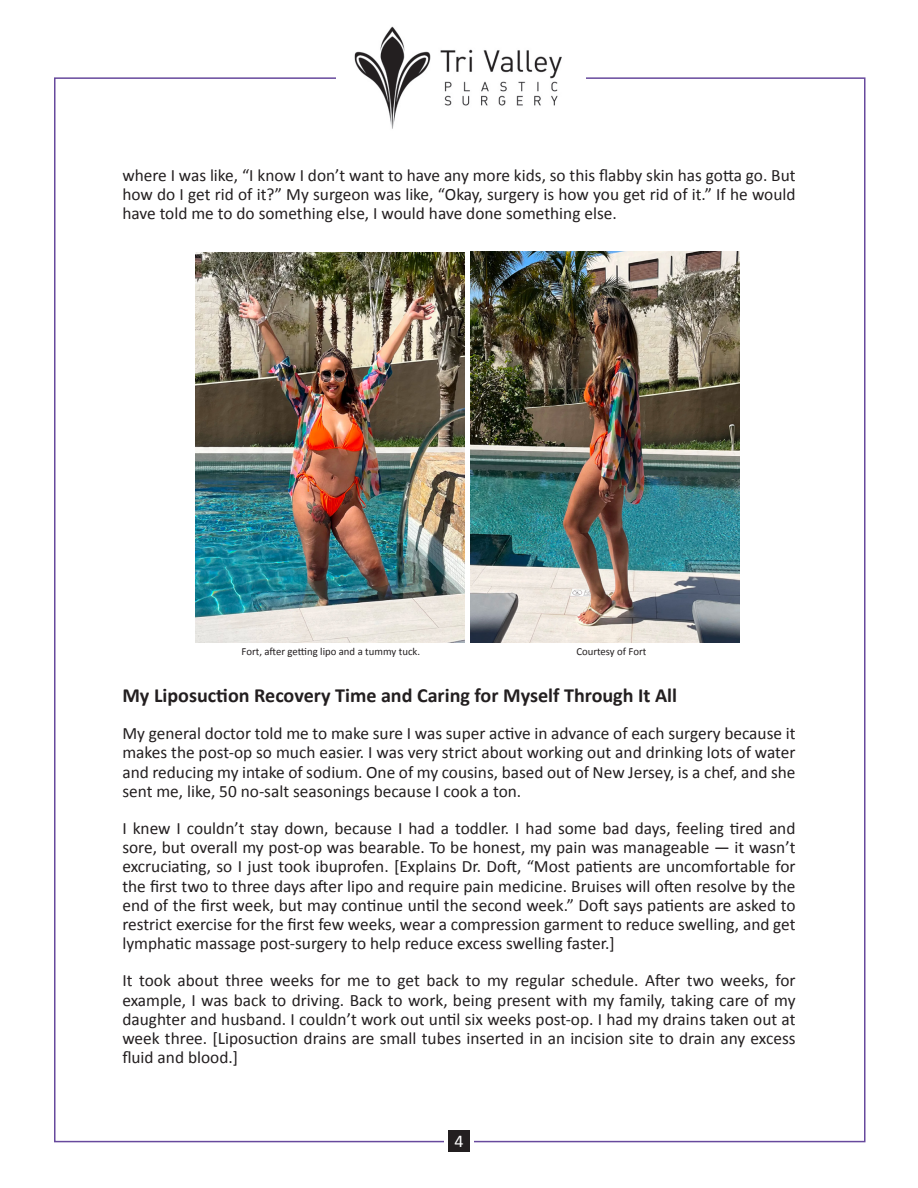
<style>
.page{position:relative;width:918px;height:1188px;background:#fff}
.page>*{position:absolute;margin:0;border:0;box-sizing:border-box;transform-origin:0 0}
.t1{font:700 20.1px "Calibri";color:#231f20}
.t2{font:18px "Calibri";color:#fff}
.t3{font:17.4px/19.2px "Calibri";color:#231f20;text-align:justify}
.t4{font:10.8px "Calibri";color:#231f20}
</style>
<div class="page">
<div style="left:448px;top:1131px;width:22px;height:21px;background:#231f20"></div>
<img style="left:354px;top:26px;width:208px;height:103px">
<img style="left:195px;top:252px;width:269px;height:390px">
<img style="left:470px;top:251px;width:270px;height:391px">
<p class="t3" style="left:122px;top:165px;width:675px">where I was like, “I know I don’t want to have any more kids, so this flabby skin has gotta go. But how do I get rid of it?” My surgeon was like, “Okay, surgery is how you get rid of it.” If he would have told me to do something else, I would have done something else.</p>
<p class="t4" style="left:242px;top:645px;width:180px">Fort, after getting lipo and a tummy tuck.</p>
<p class="t4" style="left:576px;top:645px;width:72px">Courtesy of Fort</p>
<p class="t1" style="left:122px;top:683px;width:556px">My Liposuction Recovery Time and Caring for Myself Through It All</p>
<p class="t3" style="left:122px;top:723px;width:675px">My general doctor told me to make sure I was super active in advance of each surgery because it makes the post-op so much easier. I was very strict about working out and drinking lots of water and reducing my intake of sodium. One of my cousins, based out of New Jersey, is a chef, and she sent me, like, 50 no-salt seasonings because I cook a ton.</p>
<p class="t3" style="left:122px;top:818px;width:675px">I knew I couldn’t stay down, because I had a toddler. I had some bad days, feeling tired and sore, but overall my post-op was bearable. To be honest, my pain was manageable — it wasn’t excruciating, so I just took ibuprofen. [Explains Dr. Doft, “Most patients are uncomfortable for the first two to three days after lipo and require pain medicine. Bruises will often resolve by the end of the first week, but may continue until the second week.” Doft says patients are asked to restrict exercise for the first few weeks, wear a compression garment to reduce swelling, and get lymphatic massage post-surgery to help reduce excess swelling faster.]</p>
<p class="t3" style="left:122px;top:970px;width:675px">It took about three weeks for me to get back to my regular schedule. After two weeks, for example, I was back to driving. Back to work, being present with my family, taking care of my daughter and husband. I couldn’t work out until six weeks post-op. I had my drains taken out at week three. [Liposuction drains are small tubes inserted in an incision site to drain any excess fluid and blood.]</p>
<p class="t2" style="left:454px;top:1130px;width:11px">4</p>
</div>
